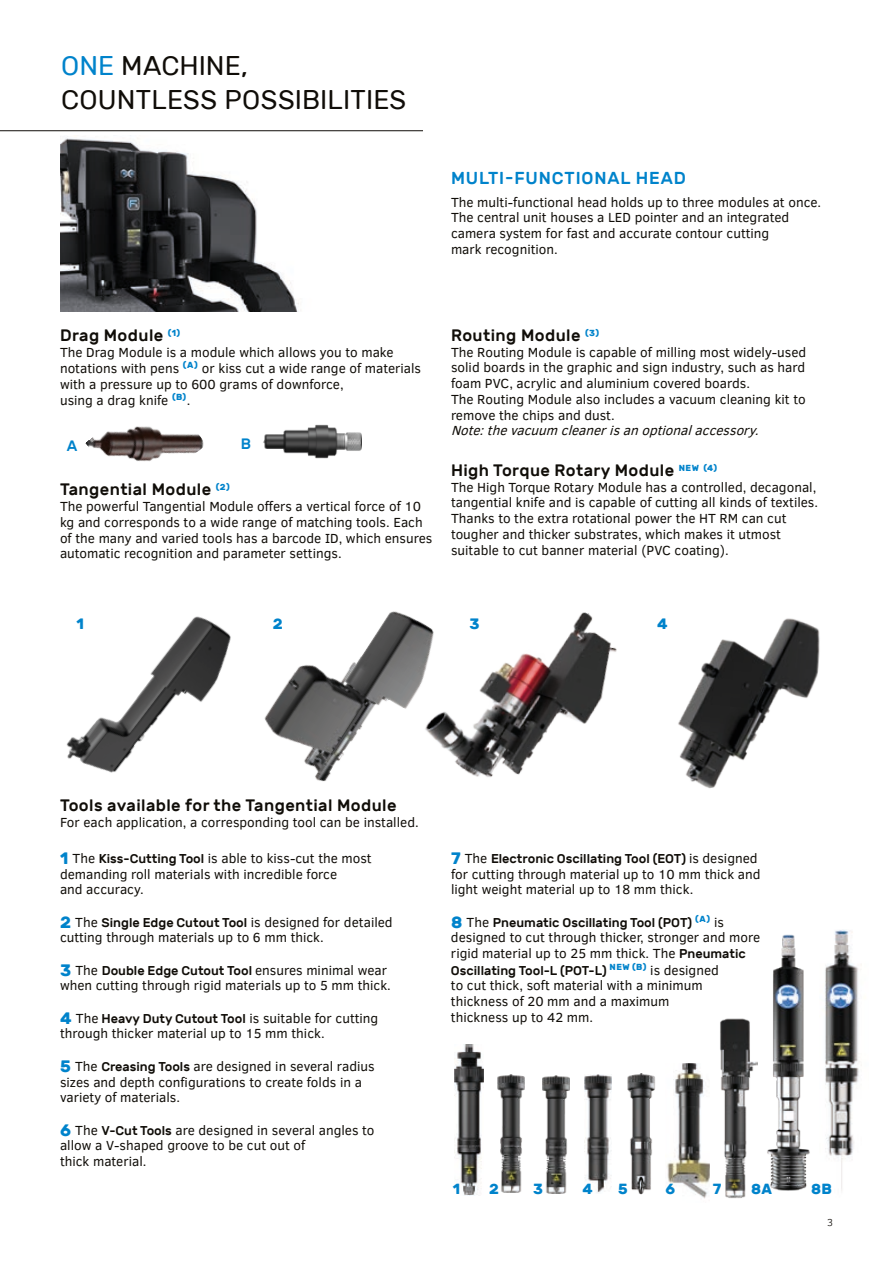
<style>
.page{position:relative;width:893px;height:1263px;background:#fff}
.page>*{position:absolute;margin:0;border:0;box-sizing:border-box;transform-origin:0 0}
.t1{font:27px/34.5px "Rubik";letter-spacing:.005em;color:#100d08}
.t2{font:500 17.25px "Rubik";letter-spacing:.05em;color:#0083cb}
.t3{font:500 16.5px "Rubik";letter-spacing:.025em;color:#100d08}
.t4{font:700 15px "Rubik";color:#0083cb}
.t5{font:500 15px "Rubik";color:#0083cb}
.t6{font:700 14.7px "Rubik";color:#0083cb}
.t7{font:13.5px/15.8px "Clear Sans";color:#100d08}
.t8{font:italic 13.5px "Clear Sans";color:#100d08}
.t9{font:500 12.75px "Rubik";color:#100d08}
.t10{font:300 10.35px "Clear Sans";color:#100d08}
.s1{color:#0083cb}
.s2{font-family:"Rubik";font-weight:700;font-size:16.5px;color:#0083cb}
.s3{font-family:"Rubik";font-weight:500;font-size:12.75px}
.s4{font-weight:700;font-size:16.5px;color:#0083cb}
.s5{font-family:"Clear Sans";font-weight:400;font-size:13.5px}
</style>
<div class="page">
<img style="left:767px;top:934px;width:43px;height:257px">
<img style="left:825px;top:930px;width:37px;height:261px">
<img style="left:667px;top:1063px;width:43px;height:136px">
<img style="left:543px;top:1075px;width:26px;height:118px">
<img style="left:498px;top:1074px;width:27px;height:119px">
<img style="left:720px;top:1018px;width:37px;height:180px">
<img style="left:584px;top:1075px;width:27px;height:118px">
<img style="left:628px;top:1074px;width:27px;height:120px">
<img style="left:455px;top:1045px;width:28px;height:151px">
<img style="left:60px;top:136px;width:239px;height:176px">
<img style="left:678px;top:618px;width:142px;height:171px">
<img style="left:264px;top:611px;width:156px;height:170px">
<img style="left:66px;top:616px;width:165px;height:157px">
<img style="left:420px;top:612px;width:197px;height:165px">
<hr style="left:0;top:130px;width:423px;height:1px;background:#100d08">
<img style="left:263px;top:424px;width:98px;height:35px">
<img style="left:85px;top:426px;width:119px;height:35px">
<h1 class="t1" style="left:61px;top:49px;width:347px"><span class="s1">ONE</span> MACHINE,<br>COUNTLESS POSSIBILITIES</h1>
<p class="t2" style="left:451px;top:169px;width:236px">MULTI-FUNCTIONAL HEAD</p>
<p class="t7" style="left:451px;top:194px;width:372px">The multi-functional head holds up to three modules at once.<br>The central unit houses a LED pointer and an integrated camera system for fast and accurate contour cutting<br>mark recognition.</p>
<p class="t3" style="left:60px;top:326px;width:122px">Drag Module <sup>(1)</sup></p>
<p class="t7" style="left:60px;top:344px;width:363px;line-height:16.2px">The Drag Module is a module which allows you to make notations with pens <sup>(A)</sup> or kiss cut a wide range of materials with a pressure up to 600 grams of downforce,<br>using a drag knife <sup>(B)</sup>.</p>
<p class="t5" style="left:67px;top:437px;width:12px">A</p>
<p class="t5" style="left:241px;top:436px;width:12px">B</p>
<p class="t3" style="left:60px;top:480px;width:172px">Tangential Module <sup>(2)</sup></p>
<p class="t7" style="left:60px;top:498px;width:374px">The powerful Tangential Module offers a vertical force of 10 kg and corresponds to a wide range of matching tools. Each of the many and varied tools has a barcode ID, which ensures automatic recognition and parameter settings.</p>
<p class="t3" style="left:451px;top:326px;width:150px">Routing Module <sup>(3)</sup></p>
<p class="t7" style="left:451px;top:344px;width:357px">The Routing Module is capable of milling most widely-used solid boards in the graphic and sign industry, such as hard foam PVC, acrylic and aluminium covered boards.<br>The Routing Module also includes a vacuum cleaning kit to remove the chips and dust.</p>
<p class="t8" style="left:451px;top:422px;width:314px">Note:thevacuum cleanerisanoptionalaccessory.</p>
<p class="t3" style="left:451px;top:461px;width:268px">High Torque Rotary Module <sup>NEW</sup> <sup>(4)</sup></p>
<p class="t7" style="left:451px;top:479px;width:369px">The High Torque Rotary Module has a controlled, decagonal, tangential knife and is capable of cutting all kinds of textiles.<br>Thanks to the extra rotational power the HT RM can cut tougher and thicker substrates, which makes it utmost suitable to cut banner material (PVC coating).</p>
<p class="t4" style="left:77px;top:615px;width:9px">1</p>
<p class="t4" style="left:273px;top:615px;width:11px">2</p>
<p class="t4" style="left:469px;top:615px;width:12px">3</p>
<p class="t4" style="left:657px;top:615px;width:12px">4</p>
<p class="t3" style="left:60px;top:796px;width:338px">Tools available for the Tangential Module</p>
<p class="t7" style="left:60px;top:814px;width:360px">For each application, a corresponding tool can be installed.</p>
<p class="t7" style="left:60px;top:850px;width:313px"><span class="s2">1</span> The <span class="s3">Kiss-Cutting Tool</span> is able to kiss-cut the most demanding roll materials with incredible force<br>and accuracy.</p>
<p class="t7" style="left:60px;top:914px;width:334px"><span class="s2">2</span> The <span class="s3">Single Edge Cutout Tool</span> is designed for detailed cutting through materials up to 6 mm thick.</p>
<p class="t7" style="left:60px;top:962px;width:332px"><span class="s2">3</span> The <span class="s3">Double Edge Cutout Tool</span> ensures minimal wear when cutting through rigid materials up to 5 mm thick.</p>
<p class="t7" style="left:60px;top:1010px;width:320px"><span class="s2">4</span> The <span class="s3">Heavy Duty Cutout Tool</span> is suitable for cutting through thicker material up to 15 mm thick.</p>
<p class="t7" style="left:60px;top:1058px;width:316px"><span class="s2">5</span> The <span class="s3">Creasing Tools</span> are designed in several radius sizes and depth configurations to create folds in a variety of materials.</p>
<p class="t7" style="left:60px;top:1122px;width:316px"><span class="s2">6</span> The <span class="s3">V-Cut Tools</span> are designed in several angles to allow a V-shaped groove to be cut out of<br>thick material.</p>
<p class="t9" style="left:451px;top:851px;width:308px"><span class="s4">7</span> <span class="s5">The</span> Electronic Oscillating Tool (EOT) <span class="s5">is designed</span></p>
<p class="t7" style="left:451px;top:866px;width:311px">for cutting through material up to 10 mm thick and light weight material up to 18 mm thick.</p>
<p class="t9" style="left:451px;top:915px;width:274px"><span class="s4">8</span> <span class="s5">The</span> Pneumatic Oscillating Tool (POT) <sup>(A)</sup> <span class="s5">is</span></p>
<p class="t7" style="left:451px;top:930px;width:311px">designed to cut through thicker, stronger and more rigid material up to 25 mm thick. The <span class="s3">Pneumatic</span></p>
<p class="t9" style="left:451px;top:963px;width:269px">Oscillating Tool-L (POT-L) <sup>NEW</sup> <sup>(B)</sup> <span class="s5">is designed</span></p>
<p class="t7" style="left:451px;top:978px;width:253px">to cut thick, soft material with a minimum thickness of 20 mm and a maximum thickness up to 42 mm.</p>
<p class="t6" style="left:453px;top:1180px;width:9px">1</p>
<p class="t6" style="left:489px;top:1180px;width:11px">2</p>
<p class="t6" style="left:533px;top:1180px;width:11px">3</p>
<p class="t6" style="left:582px;top:1180px;width:12px">4</p>
<p class="t6" style="left:618px;top:1180px;width:11px">5</p>
<p class="t6" style="left:665px;top:1180px;width:11px">6</p>
<p class="t6" style="left:713px;top:1180px;width:10px">7</p>
<p class="t6" style="left:751px;top:1180px;width:22px">8A</p>
<p class="t6" style="left:811px;top:1180px;width:22px">8B</p>
<p class="t10" style="left:827px;top:1215px;width:7px">3</p>
</div>
